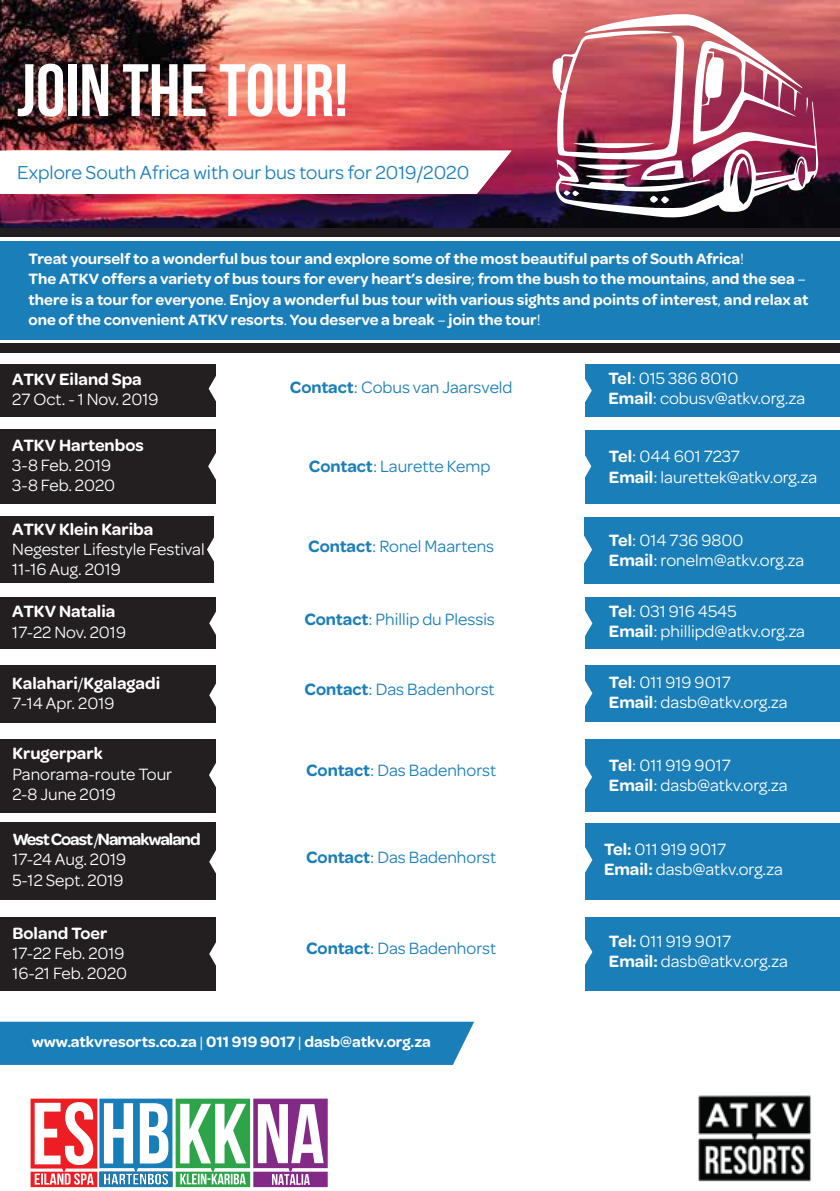
<style>
.page{position:relative;width:840px;height:1191px;background:#fff}
.page>*{position:absolute;margin:0;border:0;box-sizing:border-box;transform-origin:0 0}
.t1{font:74px "Bebas Neue";color:#fff}
.t2{font:20px "Omnes";color:#1a7eb8}
.t3{font:17.4px/20.2px "Omnes";color:#fff}
.t4{font:17.4px "Omnes";color:#1a7eb8}
.t5{font:600 17.4px/20.2px "Omnes";color:#fff}
.t6{font:600 16px/20.4px "Omnes";color:#fff}
.s1{font-weight:400}
.s2{font-weight:600}
</style>
<div class="page">
<img style="left:0;top:0;width:839px;height:228px">
<div style="left:0;top:1021px;width:474px;height:44px;background:#1a7eb8"></div>
<div style="left:0;top:230px;width:839px;height:118px;background:#1a7eb8"></div>
<svg style="left:0;top:340px;width:839px;height:4px;background:#c8c7c7"></svg>
<div style="left:0;top:228px;width:839px;height:9px;background:#231f20"></div>
<hr style="left:0;top:237px;width:839px;height:4px;background:#fff">
<div style="left:0;top:344px;width:839px;height:9px;background:#231f20"></div>
<img style="left:552px;top:13px;width:265px;height:205px">
<svg style="left:0;top:150px;width:511px;height:44px"></svg>
<svg style="left:31px;top:1098px;width:296px;height:89px"></svg>
<img style="left:698px;top:1095px;width:113px;height:87px">
<div style="left:0;top:516px;width:214px;height:67px;background:#231f20"></div>
<div style="left:584px;top:517px;width:255px;height:66px;background:#1a7eb8"></div>
<div style="left:0;top:739px;width:215px;height:73px;background:#231f20"></div>
<div style="left:585px;top:739px;width:254px;height:73px;background:#1a7eb8"></div>
<div style="left:0;top:822px;width:215px;height:77px;background:#231f20"></div>
<div style="left:585px;top:823px;width:254px;height:76px;background:#1a7eb8"></div>
<div style="left:0;top:665px;width:215px;height:57px;background:#231f20"></div>
<div style="left:585px;top:665px;width:254px;height:57px;background:#1a7eb8"></div>
<div style="left:0;top:596px;width:215px;height:52px;background:#231f20"></div>
<div style="left:585px;top:597px;width:254px;height:51px;background:#1a7eb8"></div>
<div style="left:0;top:430px;width:215px;height:74px;background:#231f20"></div>
<div style="left:585px;top:430px;width:254px;height:74px;background:#1a7eb8"></div>
<div style="left:0;top:364px;width:215px;height:52px;background:#231f20"></div>
<div style="left:585px;top:364px;width:254px;height:52px;background:#1a7eb8"></div>
<div style="left:0;top:917px;width:215px;height:74px;background:#231f20"></div>
<div style="left:584px;top:917px;width:255px;height:74px;background:#1a7eb8"></div>
<svg style="left:208px;top:368px;width:8px;height:41px"></svg>
<svg style="left:585px;top:379px;width:6px;height:23px"></svg>
<svg style="left:208px;top:446px;width:8px;height:40px"></svg>
<svg style="left:585px;top:455px;width:6px;height:22px"></svg>
<svg style="left:207px;top:537px;width:7px;height:25px"></svg>
<svg style="left:584px;top:535px;width:7px;height:29px"></svg>
<svg style="left:209px;top:603px;width:7px;height:40px"></svg>
<svg style="left:585px;top:610px;width:7px;height:26px"></svg>
<svg style="left:209px;top:675px;width:7px;height:40px"></svg>
<svg style="left:585px;top:680px;width:7px;height:26px"></svg>
<svg style="left:209px;top:755px;width:7px;height:40px"></svg>
<svg style="left:585px;top:765px;width:6px;height:24px"></svg>
<svg style="left:209px;top:841px;width:7px;height:41px"></svg>
<svg style="left:585px;top:847px;width:7px;height:26px"></svg>
<svg style="left:209px;top:933px;width:7px;height:41px"></svg>
<svg style="left:584px;top:931px;width:8px;height:41px"></svg>
<h1 class="t1" style="left:17px;top:50px;width:332px">JOIN THE TOUR!</h1>
<p class="t2" style="left:17px;top:159px;width:453px">Explore South Africa with our bus tours for 2019/2020</p>
<p class="t6" style="left:28px;top:247px;width:781px">Treat yourself to a wonderful bus tour and explore some of the most beautiful parts of South Africa<span class="s1">!<br></span>The ATKV offers a variety of bus tours for every heart’s desire<span class="s1">;</span> from the bush to the mountains<span class="s1">,</span> and the sea <span class="s1">– </span>there is a tour for everyone<span class="s1">.</span> Enjoy a wonderful bus tour with various sights and points of interest<span class="s1">,</span> and relax at one of the convenient ATKV resorts<span class="s1">.</span> You deserve a break <span class="s1">–</span> join the tour<span class="s1">!</span></p>
<p class="t5" style="left:12px;top:368px;width:131px">ATKV Eiland Spa</p>
<p class="t3" style="left:12px;top:388px;width:148px">27 Oct. - 1 Nov. 2019</p>
<p class="t4" style="left:290px;top:375px;width:224px"><span class="s2">Contact</span>: Cobus van Jaarsveld</p>
<p class="t5" style="left:12px;top:434px;width:133px">ATKV Hartenbos</p>
<p class="t3" style="left:12px;top:454px;width:104px">3-8 Feb. 2019<br>3-8 Feb. 2020</p>
<p class="t4" style="left:309px;top:454px;width:183px"><span class="s2">Contact</span>: Laurette Kemp</p>
<p class="t5" style="left:12px;top:518px;width:142px">ATKV Klein Kariba</p>
<p class="t3" style="left:12px;top:538px;width:194px">Negester Lifestyle Festival<br>11-16 Aug. 2019</p>
<p class="t4" style="left:308px;top:535px;width:187px"><span class="s2">Contact</span>: Ronel Maartens</p>
<p class="t5" style="left:12px;top:600px;width:104px">ATKV Natalia</p>
<p class="t3" style="left:12px;top:621px;width:115px">17-22 Nov. 2019</p>
<p class="t4" style="left:304px;top:608px;width:192px"><span class="s2">Contact</span>: Phillip du Plessis</p>
<p class="t5" style="left:12px;top:672px;width:149px">Kalahari<span class="s1">/</span>Kgalagadi<br><span class="s1">7-14 Apr. 2019</span></p>
<p class="t4" style="left:304px;top:678px;width:191px"><span class="s2">Contact</span>: Das Badenhorst</p>
<p class="t3" style="left:608px;top:367px;width:198px"><span class="s2">Tel</span>: 015 386 8010<br><span class="s2">Email</span>: cobusv@atkv.org.za</p>
<p class="t3" style="left:608px;top:445px;width:210px"><span class="s2">Tel</span>: 044 601 7237<br><span class="s2">Email</span>: laurettek@atkv.org.za</p>
<p class="t3" style="left:608px;top:529px;width:196px"><span class="s2">Tel</span>: 014 736 9800<br><span class="s2">Email</span>: ronelm@atkv.org.za</p>
<p class="t3" style="left:608px;top:600px;width:197px"><span class="s2">Tel</span>: 031 916 4545<br><span class="s2">Email</span>: phillipd@atkv.org.za</p>
<p class="t3" style="left:608px;top:671px;width:180px"><span class="s2">Tel</span>: 011 919 9017<br><span class="s2">Email</span>: dasb@atkv.org.za</p>
<p class="t5" style="left:12px;top:742px;width:92px">Krugerpark</p>
<p class="t3" style="left:12px;top:762px;width:161px">Panorama-route Tour<br>2-8 June 2019</p>
<p class="t4" style="left:306px;top:758px;width:191px"><span class="s2">Contact</span>: Das Badenhorst</p>
<p class="t3" style="left:608px;top:754px;width:180px"><span class="s2">Tel</span>: 011 919 9017<br><span class="s2">Email</span>: dasb@atkv.org.za</p>
<p class="t3" style="left:12px;top:828px;width:190px"><span class="s2">West Coast</span> /<span class="s2">Namakwaland<br></span>17-24 Aug. 2019<br>5-12 Sept. 2019</p>
<p class="t4" style="left:306px;top:846px;width:191px"><span class="s2">Contact</span>: Das Badenhorst</p>
<p class="t3" style="left:603px;top:838px;width:180px"><span class="s2">Tel:</span> 011 919 9017<br><span class="s2">Email:</span> dasb@atkv.org.za</p>
<p class="t5" style="left:12px;top:922px;width:97px">Boland Toer</p>
<p class="t3" style="left:12px;top:942px;width:116px">17-22 Feb. 2019<br>16-21 Feb. 2020</p>
<p class="t4" style="left:306px;top:936px;width:191px"><span class="s2">Contact</span>: Das Badenhorst</p>
<p class="t3" style="left:608px;top:929px;width:180px"><span class="s2">Tel:</span> 011 919 9017<br><span class="s2">Email:</span> dasb@atkv.org.za</p>
<p class="t6" style="left:32px;top:1030px;width:400px">www.atkvresorts.co.za <span class="s1">|</span> 011 919 9017 <span class="s1">|</span> dasb@atkv.org.za</p>
</div>
